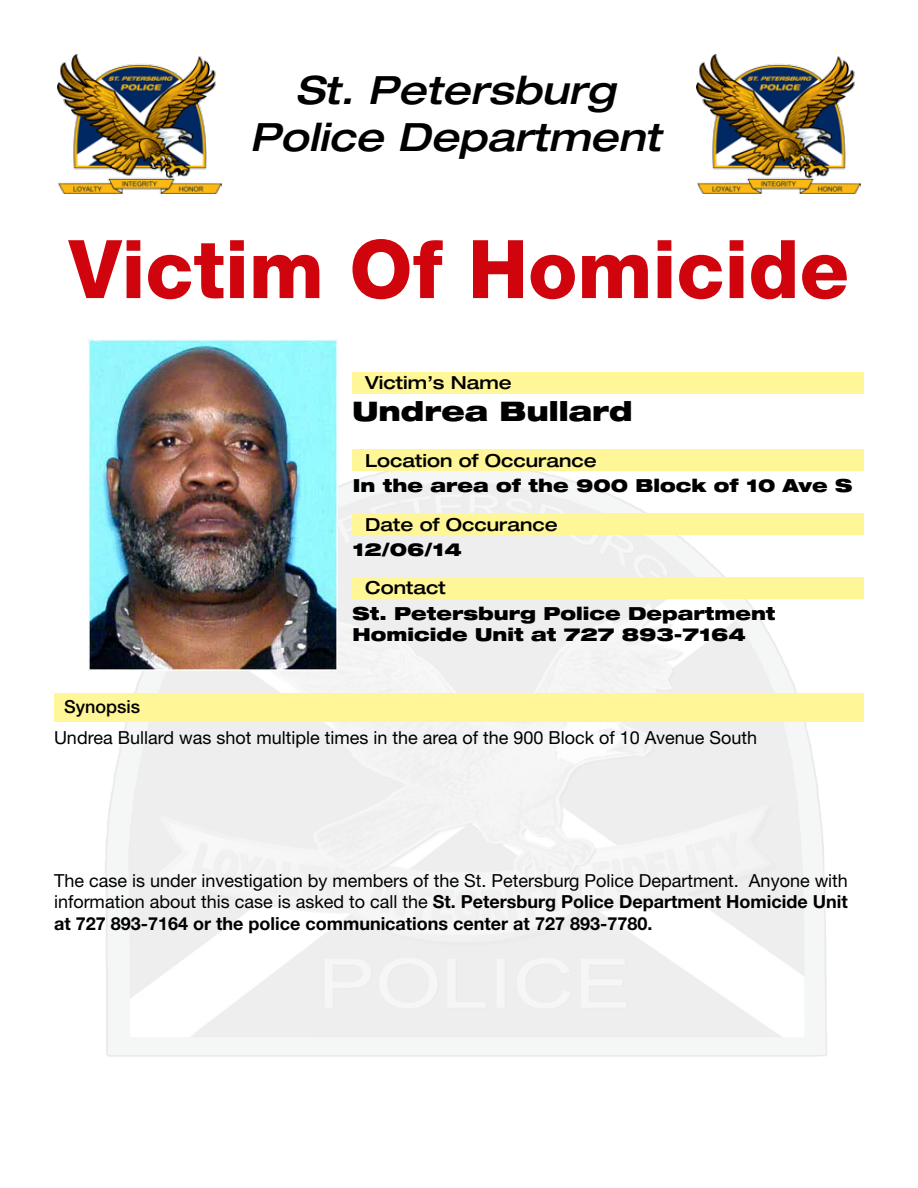
<style>
.page{position:relative;width:918px;height:1188px;background:#fff}
.page>*{position:absolute;margin:0;border:0;box-sizing:border-box;transform-origin:0 0}
.t1{font:800 81px "Helvetica Neue LT Std";color:#d0040d}
.t2{font:italic 500 expanded 39px/46.8px "Helvetica Neue LT Std";color:#000;text-align:center}
.t3{font:900 expanded 27px "Helvetica Neue LT Std";color:#000}
.t4{font:18px/21.6px "Helvetica Neue LT Std";color:#000;text-align:justify}
.t5{font:900 expanded 18px/21.6px "Helvetica Neue LT Std";color:#000}
.t6{font:500 expanded 18px "Helvetica Neue LT Std";color:#000}
.t7{font:500 18px "Helvetica Neue LT Std";color:#000}
.s1{font-weight:700}
</style>
<div class="page">
<img style="left:696px;top:54px;width:165px;height:140px">
<img style="left:57px;top:54px;width:165px;height:140px">
<img style="left:89px;top:340px;width:249px;height:330px">
<div style="left:54px;top:693px;width:810px;height:28px;background:#fff797"></div>
<div style="left:352px;top:577px;width:512px;height:21px;background:#fff797"></div>
<div style="left:352px;top:513px;width:512px;height:22px;background:#fff797"></div>
<div style="left:352px;top:372px;width:512px;height:22px;background:#fff797"></div>
<div style="left:352px;top:450px;width:512px;height:21px;background:#fff797"></div>
<h2 class="t2" style="left:250px;top:67px;width:412px">St. Petersburg<br>Police Department</h2>
<h1 class="t1" style="left:69px;top:221px;width:782px">Victim Of Homicide</h1>
<p class="t6" style="left:365px;top:372px;width:148px">Victim’s Name</p>
<h3 class="t3" style="left:352px;top:394px;width:282px">Undrea Bullard</h3>
<p class="t6" style="left:365px;top:449px;width:233px">Location of Occurance</p>
<p class="t5" style="left:353px;top:474px;width:501px">In the area of the 900 Block of 10 Ave S</p>
<p class="t6" style="left:365px;top:513px;width:194px">Date of Occurance</p>
<p class="t5" style="left:352px;top:538px;width:111px">12/06/14</p>
<p class="t6" style="left:365px;top:577px;width:82px">Contact</p>
<p class="t7" style="left:64px;top:696px;width:78px">Synopsis</p>
<p class="t5" style="left:352px;top:602px;width:425px">St. Petersburg Police Department<br>Homicide Unit at 727 893-7164</p>
<p class="t4" style="left:54px;top:727px;width:705px">Undrea Bullard was shot multiple times in the area of the 900 Block of 10 Avenue South</p>
<p class="t4" style="left:54px;top:869px;width:795px">The case is under investigation by members of the St. Petersburg Police Department. Anyone with information about this case is asked to call the <span class="s1">St. Petersburg Police Department Homicide Unit at 727 893-7164 or the police communications center at 727 893-7780.</span></p>
</div>
